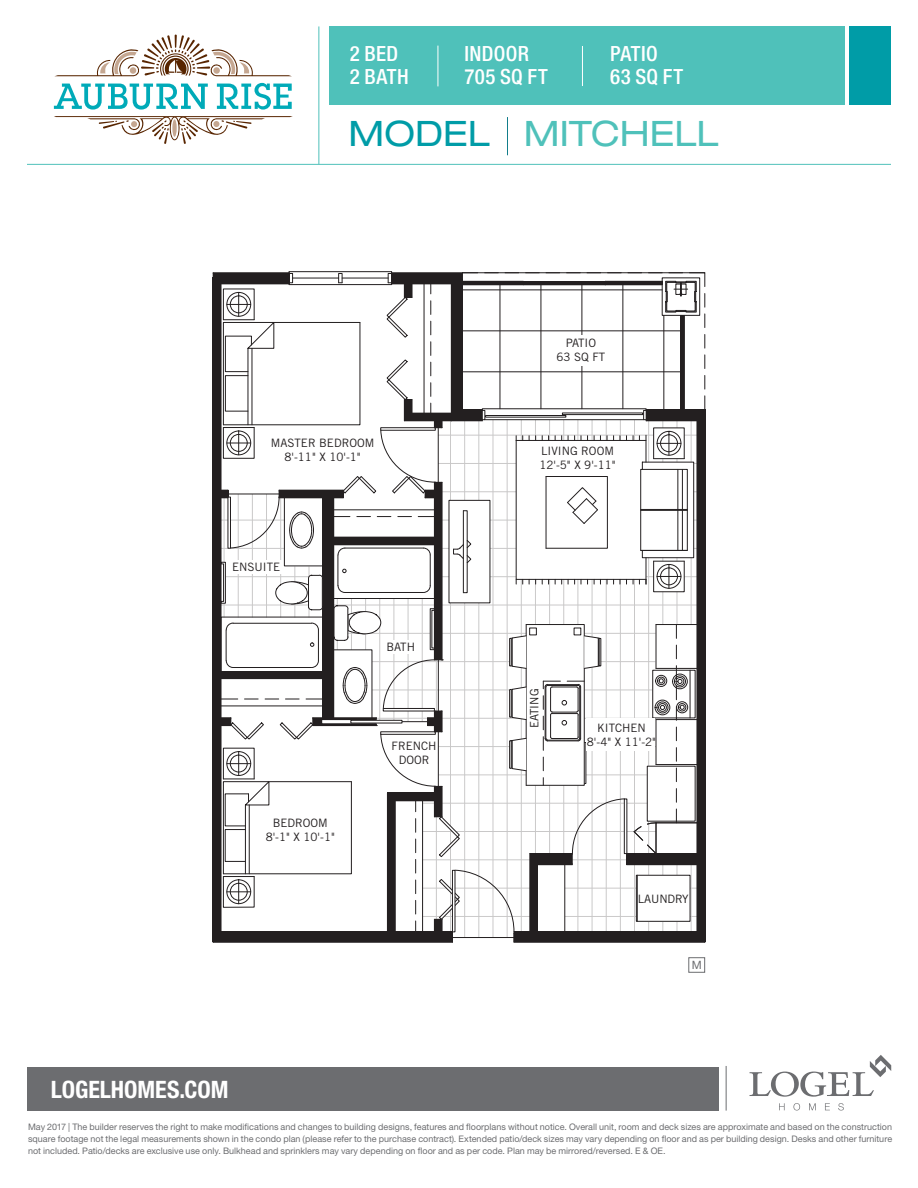
<style>
.page{position:relative;width:918px;height:1188px;background:#fff}
.page>*{position:absolute;margin:0;border:0;box-sizing:border-box;transform-origin:0 0}
.t1{font:expanded 35.1px "Helvetica Neue LT Std";color:#4fc1ba}
.t2{font:700 condensed 24px "Helvetica Neue LT Std";color:#fff}
.t3{font:500 condensed 21px/23.2px "Helvetica Neue LT Std";letter-spacing:.02em;color:#fff}
.t4{font:11.55px/13.8px "Trade Gothic LT Std";color:#231f20;text-align:center}
.t5{font:11.55px "Trade Gothic LT Std";color:#211e1e}
.t6{font:11.55px "Helvetica Neue LT Std";color:#6c6d70}
.t7{font:9px/12px "Helvetica Neue LT Std";letter-spacing:.005em;color:#6c6d70;text-align:justify}
.s1{color:#009ca7}
</style>
<div class="page">
<svg style="left:54px;top:84px;width:154px;height:26px"></svg>
<svg style="left:217px;top:83px;width:75px;height:27px"></svg>
<svg style="left:54px;top:116px;width:239px;height:28px"></svg>
<svg style="left:55px;top:35px;width:236px;height:41px"></svg>
<div style="left:27px;top:1067px;width:691px;height:44px;background:#6c6d70"></div>
<svg style="left:750px;top:1055px;width:141px;height:42px"></svg>
<svg style="left:779px;top:1103px;width:6px;height:7px"></svg>
<svg style="left:793px;top:1103px;width:7px;height:7px"></svg>
<svg style="left:809px;top:1103px;width:7px;height:7px"></svg>
<svg style="left:825px;top:1103px;width:5px;height:7px"></svg>
<svg style="left:838px;top:1103px;width:6px;height:7px"></svg>
<hr style="left:726px;top:1066px;width:1px;height:45px;background:#6c6d70">
<div style="left:329px;top:27px;width:516px;height:78px;background:#4fc1ba"></div>
<div style="left:849px;top:27px;width:42px;height:78px;background:#009ca7"></div>
<hr style="left:507px;top:117px;width:1px;height:38px;background:#037583">
<hr style="left:27px;top:164px;width:864px;height:1px;background:#4fc1ba">
<hr style="left:319px;top:26px;width:1px;height:138px;background:#4fc1ba">
<hr style="left:438px;top:46px;width:1px;height:40px;background:#fff">
<hr style="left:582px;top:46px;width:1px;height:40px;background:#fff">
<div style="left:213px;top:273px;width:76px;height:11px;background:#231f20"></div>
<div style="left:213px;top:277px;width:8px;height:665px;background:#231f20"></div>
<hr style="left:213px;top:942px;width:239px;height:1px;background:#231f20">
<hr style="left:289px;top:271px;width:103px;height:1px;background:#231f20">
<hr style="left:213px;top:272px;width:76px;height:1px;background:#231f20">
<svg style="left:220px;top:272px;width:486px;height:671px"></svg>
<hr style="left:656px;top:764px;width:41px;height:1px;background:#231f20">
<div style="left:636px;top:875px;width:54px;height:46px;background:#fff"></div>
<div style="left:636px;top:875px;width:54px;height:47px;border:1px solid #231f20"></div>
<hr style="left:637px;top:875px;width:1px;height:46px;background:#231f20">
<hr style="left:228px;top:494px;width:58px;height:1px;background:#231f20">
<hr style="left:438px;top:730px;width:1px;height:62px;background:#231f20">
<hr style="left:438px;top:655px;width:1px;height:62px;background:#231f20">
<hr style="left:438px;top:426px;width:1px;height:62px;background:#231f20">
<hr style="left:402px;top:721px;width:31px;height:1px;background:#231f20">
<div style="left:586px;top:718px;width:69px;height:32px;background:#fff"></div>
<div style="left:550px;top:335px;width:61px;height:31px;background:#fff"></div>
<div style="left:385px;top:640px;width:32px;height:13px;background:#fff"></div>
<div style="left:231px;top:560px;width:50px;height:13px;background:#fff"></div>
<div style="left:688px;top:957px;width:17px;height:16px;border:1px solid #6c6d70"></div>
<h3 class="t3" style="left:464px;top:41px;width:85px">INDOOR<br>705 SQ FT</h3>
<h3 class="t3" style="left:610px;top:41px;width:75px">PATIO<br>63 SQ FT</h3>
<h3 class="t3" style="left:350px;top:41px;width:60px">2 BED<br>2 BATH</h3>
<h1 class="t1" style="left:348px;top:112px;width:372px"><span class="s1">MODEL</span> MITCHELL</h1>
<p class="t4" style="left:271px;top:436px;width:105px">MASTER BEDROOM<br>8'-11" X 10'-1"</p>
<p class="t4" style="left:232px;top:560px;width:50px">ENSUITE</p>
<p class="t4" style="left:266px;top:816px;width:71px">BEDROOM<br>8'-1" X 10'-1"</p>
<p class="t4" style="left:387px;top:640px;width:30px">BATH</p>
<p class="t4" style="left:392px;top:739px;width:46px">FRENCH<br>DOOR</p>
<h2 class="t2" style="left:51px;top:1075px;width:179px">LOGELHOMES.COM</h2>
<p class="t4" style="left:557px;top:336px;width:50px">PATIO<br>63 SQ FT</p>
<p class="t4" style="left:539px;top:444px;width:78px;text-align:left">LIVING ROOM<br>12'-5" X 9'-11"</p>
<p class="t5" style="left:527px;top:728px;width:41px;rotate:-90deg">EATING</p>
<p class="t4" style="left:587px;top:721px;width:71px">KITCHEN<br>8'-4" X 11'-2"</p>
<p class="t5" style="left:638px;top:892px;width:52px">LAUNDRY</p>
<p class="t6" style="left:692px;top:958px;width:11px">M</p>
<p class="t7" style="left:28px;top:1121px;width:866px">May 2017 | The builder reserves the right to make modifications and changes to building designs, features and floorplans without notice. Overall unit, room and deck sizes are approximate and based on the construction square footage not the legal measurements shown in the condo plan (please refer to the purchase contract). Extended patio/deck sizes may vary depending on floor and as per building design. Desks and other furniture not included. Patio/decks are exclusive use only. Bulkhead and sprinklers may vary depending on floor and as per code. Plan may be mirrored/reversed. E &amp; OE.</p>
</div>
